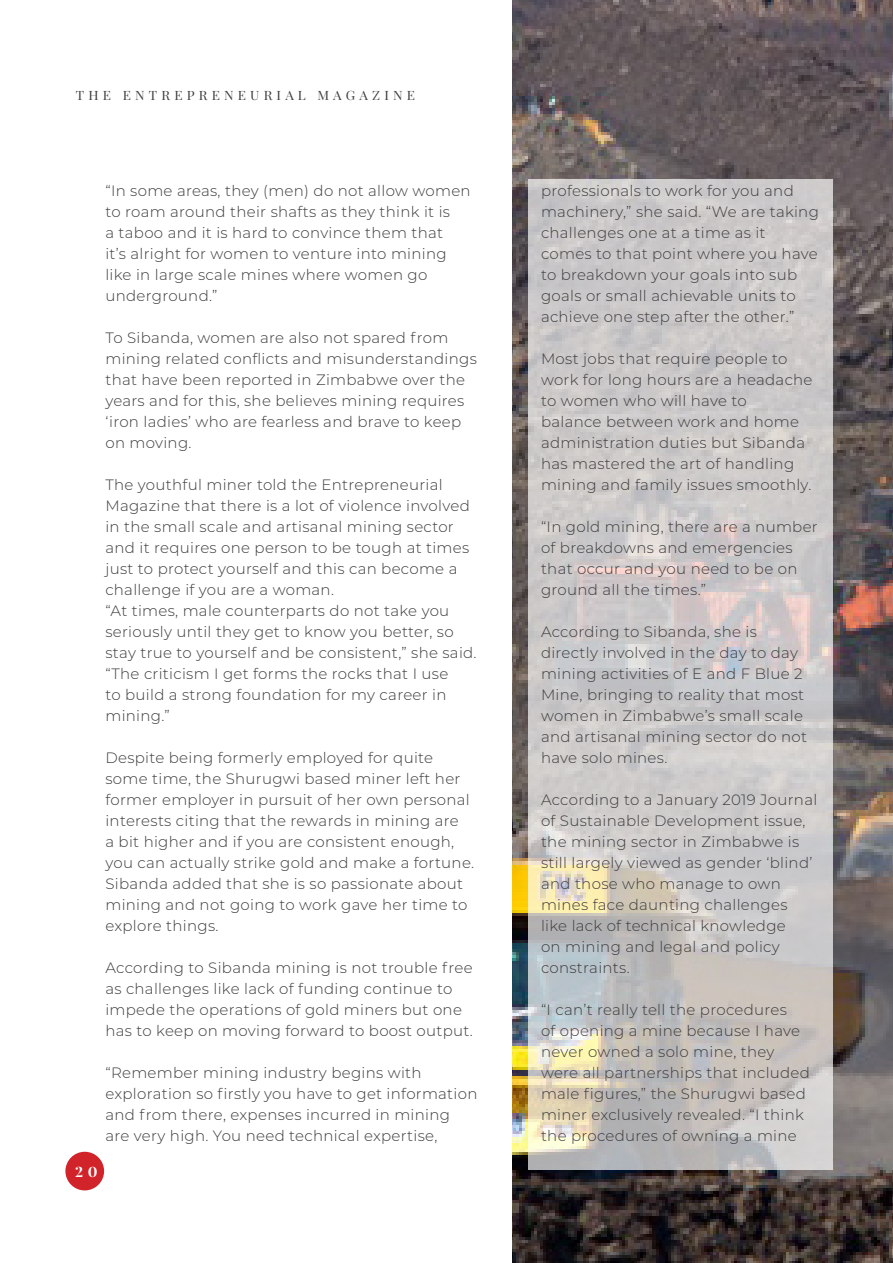
<style>
.page{position:relative;width:893px;height:1263px;background:#fff}
.page>*{position:absolute;margin:0;border:0;box-sizing:border-box;transform-origin:0 0}
.Paragraph{font:300 15px/21px "Montserrat";letter-spacing:.02em;color:#3c3a3b}
.t1{font:700 14.25px "Playfair Display";color:#fff;scale:1.05 1}
.t2{font:12.9px "Playfair Display";letter-spacing:.31em;color:#3e3e3f;scale:1.05 1}
</style>
<div class="page">
<img style="left:513px;top:0;width:380px;height:1263px">
<div style="left:65px;top:1152px;width:39px;height:38px;background:#d1232a;border-radius:50%"></div>
<svg style="left:528px;top:179px;width:304px;height:990px;background:#cbc8c7"></svg>
<p class="t2" style="left:76px;top:87px;width:325px">THE ENTREPRENEURIAL MAGAZINE</p>
<p class="Paragraph" style="left:105px;top:180px;width:367px">“In some areas, they (men) do not allow women to roam around their shafts as they think it is<br>a taboo and it is hard to convince them that<br>it’s alright for women to venture into mining like in large scale mines where women go underground.”</p>
<p class="Paragraph" style="left:105px;top:327px;width:373px">To Sibanda, women are also not spared from mining related conflicts and misunderstandings that have been reported in Zimbabwe over the years and for this, she believes mining requires ‘iron ladies’ who are fearless and brave to keep on moving.</p>
<p class="Paragraph" style="left:105px;top:474px;width:366px">The youthful miner told the Entrepreneurial Magazine that there is a lot of violence involved in the small scale and artisanal mining sector and it requires one person to be tough at times just to protect yourself and this can become a challenge if you are a woman.</p>
<p class="Paragraph" style="left:105px;top:600px;width:373px">“At times, male counterparts do not take you seriously until they get to know you better, so stay true to yourself and be consistent,” she said. “The criticism I get forms the rocks that I use<br>to build a strong foundation for my career in mining.”</p>
<p class="Paragraph" style="left:105px;top:747px;width:370px">Despite being formerly employed for quite some time, the Shurugwi based miner left her former employer in pursuit of her own personal interests citing that the rewards in mining are<br>a bit higher and if you are consistent enough, you can actually strike gold and make a fortune.<br>Sibanda added that she is so passionate about mining and not going to work gave her time to explore things.</p>
<p class="Paragraph" style="left:105px;top:957px;width:369px">According to Sibanda mining is not trouble free as challenges like lack of funding continue to impede the operations of gold miners but one has to keep on moving forward to boost output.</p>
<p class="Paragraph" style="left:105px;top:1062px;width:374px">“Remember mining industry begins with exploration so firstly you have to get information and from there, expenses incurred in mining are very high. You need technical expertise,</p>
<p class="t1" style="left:75px;top:1162px;width:23px">2 0</p>
<p class="Paragraph" style="left:541px;top:180px;width:279px">professionals to work for you and machinery,” she said. “We are taking challenges one at a time as it comes to that point where you have to breakdown your goals into sub goals or small achievable units to achieve one step after the other.”</p>
<p class="Paragraph" style="left:541px;top:348px;width:273px">Most jobs that require people to work for long hours are a headache to women who will have to<br>balance between work and home administration duties but Sibanda has mastered the art of handling mining and family issues smoothly.</p>
<p class="Paragraph" style="left:541px;top:516px;width:278px">“In gold mining, there are a number of breakdowns and emergencies that occur and you need to be on ground all the times.”</p>
<p class="Paragraph" style="left:541px;top:621px;width:268px">According to Sibanda, she is directly involved in the day to day mining activities of E and F Blue 2<br>Mine, bringing to reality that most women in Zimbabwe’s small scale and artisanal mining sector do not have solo mines.</p>
<p class="Paragraph" style="left:541px;top:789px;width:278px">According to a January 2019 Journal of Sustainable Development issue, the mining sector in Zimbabwe is still largely viewed as gender ‘blind’ and those who manage to own mines face daunting challenges like lack of technical knowledge<br>on mining and legal and policy constraints.</p>
<p class="Paragraph" style="left:541px;top:999px;width:270px">“I can’t really tell the procedures<br>of opening a mine because I have never owned a solo mine, they were all partnerships that included male figures,” the Shurugwi based miner exclusively revealed. “I think the procedures of owning a mine</p>
</div>
